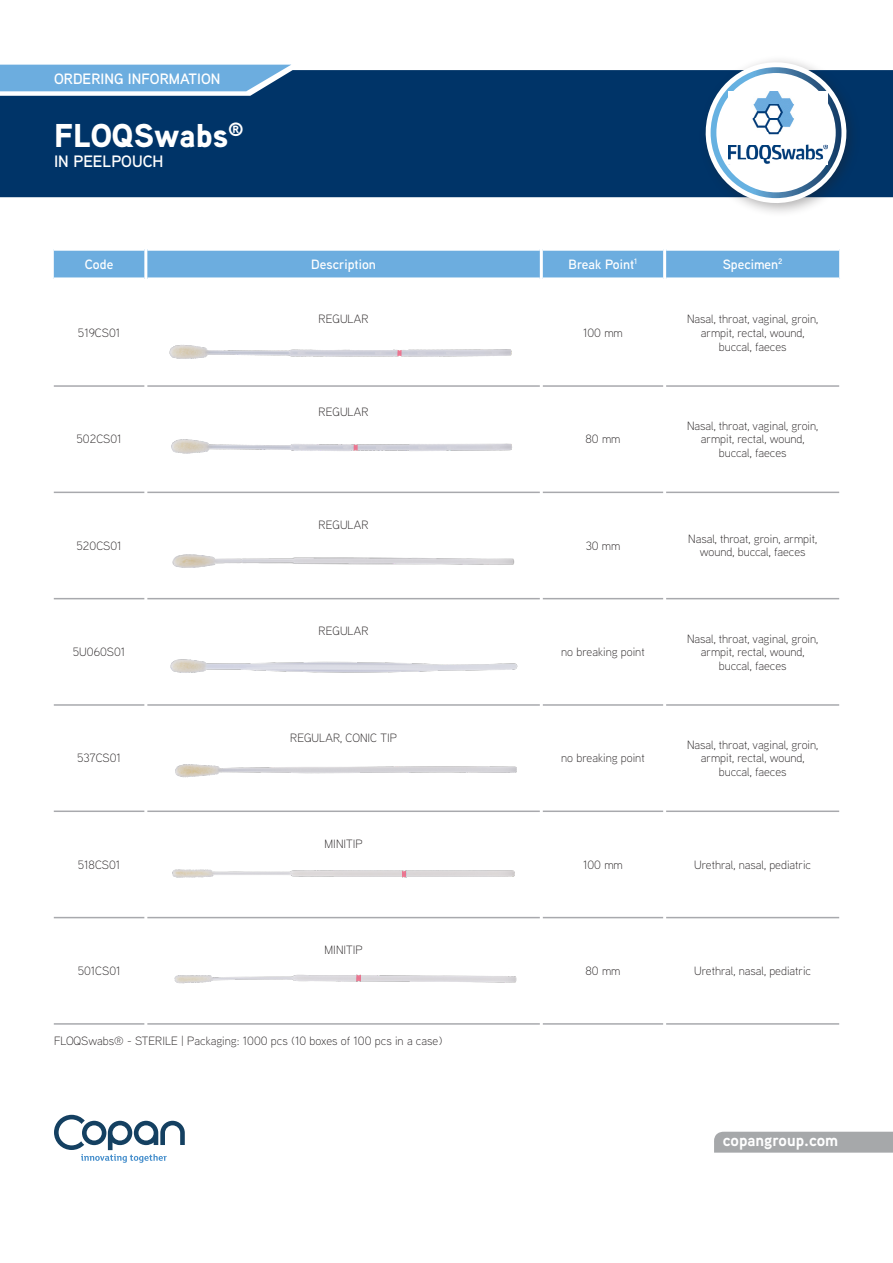
<style>
.page{position:relative;width:893px;height:1263px;background:#fff}
.page>*{position:absolute;margin:0;border:0;box-sizing:border-box;transform-origin:0 0}
.t1{font:900 33px "Aaux Next";color:#fff}
.t2{font:700 16.5px "Aaux Next";color:#fff}
.t3{font:600 16.5px "Aaux Next";color:#fff}
.t4{font:600 15px "Aaux Next";color:#fff}
.t5{font:600 13.5px "Aaux Next";color:#fff}
.t6{font:300 12px/13.5px "Aaux Next";color:#231f20;text-align:center}
</style>
<div class="page">
<div style="left:0;top:70px;width:893px;height:127px;background:#003468"></div>
<svg style="left:0;top:65px;width:291px;height:26px;background:#6caada"></svg>
<div style="left:714px;top:1132px;width:179px;height:20px;background:#a6a8aa"></div>
<div style="left:54px;top:251px;width:785px;height:26px;background:#6caddf"></div>
<hr style="left:144px;top:248px;width:3px;height:31px;background:#fff">
<hr style="left:540px;top:248px;width:3px;height:31px;background:#fff">
<hr style="left:663px;top:248px;width:3px;height:31px;background:#fff">
<hr style="left:54px;top:385px;width:90px;height:2px;background:#a8a9ad">
<hr style="left:147px;top:385px;width:393px;height:2px;background:#a8a9ad">
<hr style="left:543px;top:385px;width:120px;height:2px;background:#a8a9ad">
<hr style="left:666px;top:385px;width:173px;height:2px;background:#a8a9ad">
<hr style="left:54px;top:492px;width:90px;height:1px;background:#a8a9ad">
<hr style="left:147px;top:492px;width:393px;height:1px;background:#a8a9ad">
<hr style="left:543px;top:492px;width:120px;height:1px;background:#a8a9ad">
<hr style="left:666px;top:492px;width:173px;height:1px;background:#a8a9ad">
<hr style="left:54px;top:598px;width:90px;height:1px;background:#a8a9ad">
<hr style="left:147px;top:598px;width:393px;height:1px;background:#a8a9ad">
<hr style="left:543px;top:598px;width:120px;height:1px;background:#a8a9ad">
<hr style="left:666px;top:598px;width:173px;height:1px;background:#a8a9ad">
<hr style="left:54px;top:704px;width:90px;height:2px;background:#a8a9ad">
<hr style="left:147px;top:704px;width:393px;height:2px;background:#a8a9ad">
<hr style="left:543px;top:704px;width:120px;height:2px;background:#a8a9ad">
<hr style="left:666px;top:704px;width:173px;height:2px;background:#a8a9ad">
<hr style="left:54px;top:810px;width:90px;height:2px;background:#a8a9ad">
<hr style="left:147px;top:810px;width:393px;height:2px;background:#a8a9ad">
<hr style="left:543px;top:810px;width:120px;height:2px;background:#a8a9ad">
<hr style="left:666px;top:810px;width:173px;height:2px;background:#a8a9ad">
<hr style="left:54px;top:917px;width:90px;height:1px;background:#a8a9ad">
<hr style="left:147px;top:917px;width:393px;height:1px;background:#a8a9ad">
<hr style="left:543px;top:917px;width:120px;height:1px;background:#a8a9ad">
<hr style="left:666px;top:917px;width:173px;height:1px;background:#a8a9ad">
<hr style="left:54px;top:1023px;width:90px;height:2px;background:#a8a9ad">
<hr style="left:147px;top:1023px;width:393px;height:2px;background:#a8a9ad">
<hr style="left:543px;top:1023px;width:120px;height:2px;background:#a8a9ad">
<hr style="left:666px;top:1023px;width:173px;height:2px;background:#a8a9ad">
<img style="left:169px;top:345px;width:343px;height:14px">
<img style="left:171px;top:439px;width:341px;height:15px">
<img style="left:172px;top:554px;width:343px;height:14px">
<img style="left:170px;top:659px;width:348px;height:14px">
<img style="left:175px;top:764px;width:342px;height:14px">
<img style="left:172px;top:869px;width:343px;height:9px">
<svg style="left:402px;top:869px;width:4px;height:8px"></svg>
<img style="left:174px;top:974px;width:343px;height:10px">
<svg style="left:357px;top:974px;width:4px;height:8px"></svg>
<div style="left:698px;top:55px;width:163px;height:163px;background:#231f20;opacity:.35"></div>
<svg style="left:692px;top:55px;width:168px;height:154px"></svg>
<svg style="left:713px;top:70px;width:126px;height:125px"></svg>
<div style="left:711px;top:67px;width:130px;height:131px;border:6px solid #fff;border-radius:50%"></div>
<img style="left:728px;top:91px;width:100px;height:74px">
<svg style="left:54px;top:1115px;width:131px;height:48px"></svg>
<p class="t4" style="left:54px;top:68px;width:168px">ORDERING INFORMATION</p>
<p class="t1" style="left:54px;top:112px;width:191px">FLOQSwabs<sup>®</sup></p>
<p class="t3" style="left:54px;top:150px;width:111px">IN PEELPOUCH</p>
<p class="t5" style="left:85px;top:255px;width:30px">Code</p>
<p class="t5" style="left:311px;top:255px;width:66px">Description</p>
<p class="t5" style="left:569px;top:255px;width:70px">Break Point<sup>1</sup></p>
<p class="t5" style="left:723px;top:255px;width:61px">Specimen<sup>2</sup></p>
<p class="t6" style="left:78px;top:326px;width:44px">519CS01</p>
<p class="t6" style="left:77px;top:432px;width:47px">502CS01</p>
<p class="t6" style="left:77px;top:538px;width:47px">520CS01</p>
<p class="t6" style="left:73px;top:645px;width:54px">5U060S01</p>
<p class="t6" style="left:77px;top:751px;width:45px">537CS01</p>
<p class="t6" style="left:78px;top:857px;width:44px">518CS01</p>
<p class="t6" style="left:78px;top:963px;width:44px">501CS01</p>
<p class="t6" style="left:319px;top:312px;width:51px">REGULAR</p>
<p class="t6" style="left:319px;top:404px;width:51px">REGULAR</p>
<p class="t6" style="left:319px;top:517px;width:51px">REGULAR</p>
<p class="t6" style="left:319px;top:624px;width:51px">REGULAR</p>
<p class="t6" style="left:290px;top:730px;width:108px">REGULAR, CONIC TIP</p>
<p class="t6" style="left:325px;top:836px;width:40px">MINITIP</p>
<p class="t6" style="left:325px;top:943px;width:40px">MINITIP</p>
<p class="t6" style="left:54px;top:1033px;width:390px">FLOQSwabs® - STERILE | Packaging: 1000 pcs (10 boxes of 100 pcs in a case)</p>
<p class="t6" style="left:583px;top:326px;width:41px">100 mm</p>
<p class="t6" style="left:586px;top:432px;width:36px">80 mm</p>
<p class="t6" style="left:687px;top:311px;width:133px">Nasal, throat, vaginal, groin,</p>
<p class="t6" style="left:701px;top:326px;width:105px">armpit, rectal, wound,</p>
<p class="t6" style="left:719px;top:340px;width:69px">buccal, faeces</p>
<p class="t6" style="left:687px;top:418px;width:133px">Nasal, throat, vaginal, groin,</p>
<p class="t6" style="left:701px;top:432px;width:105px">armpit, rectal, wound,</p>
<p class="t6" style="left:719px;top:445px;width:69px">buccal, faeces</p>
<p class="t6" style="left:586px;top:538px;width:36px">30 mm</p>
<p class="t6" style="left:688px;top:531px;width:130px">Nasal, throat, groin, armpit, wound, buccal, faeces</p>
<p class="t6" style="left:561px;top:645px;width:85px">no breaking point</p>
<p class="t6" style="left:561px;top:751px;width:85px">no breaking point</p>
<p class="t6" style="left:687px;top:631px;width:133px">Nasal, throat, vaginal, groin,</p>
<p class="t6" style="left:701px;top:645px;width:105px">armpit, rectal, wound,</p>
<p class="t6" style="left:719px;top:658px;width:69px">buccal, faeces</p>
<p class="t6" style="left:687px;top:737px;width:133px">Nasal, throat, vaginal, groin,</p>
<p class="t6" style="left:701px;top:751px;width:105px">armpit, rectal, wound,</p>
<p class="t6" style="left:719px;top:764px;width:69px">buccal, faeces</p>
<p class="t6" style="left:583px;top:857px;width:41px">100 mm</p>
<p class="t6" style="left:694px;top:857px;width:119px">Urethral, nasal, pediatric</p>
<p class="t6" style="left:586px;top:963px;width:36px">80 mm</p>
<p class="t6" style="left:694px;top:963px;width:119px">Urethral, nasal, pediatric</p>
<p class="t2" style="left:723px;top:1128px;width:117px">copangroup.com</p>
</div>
